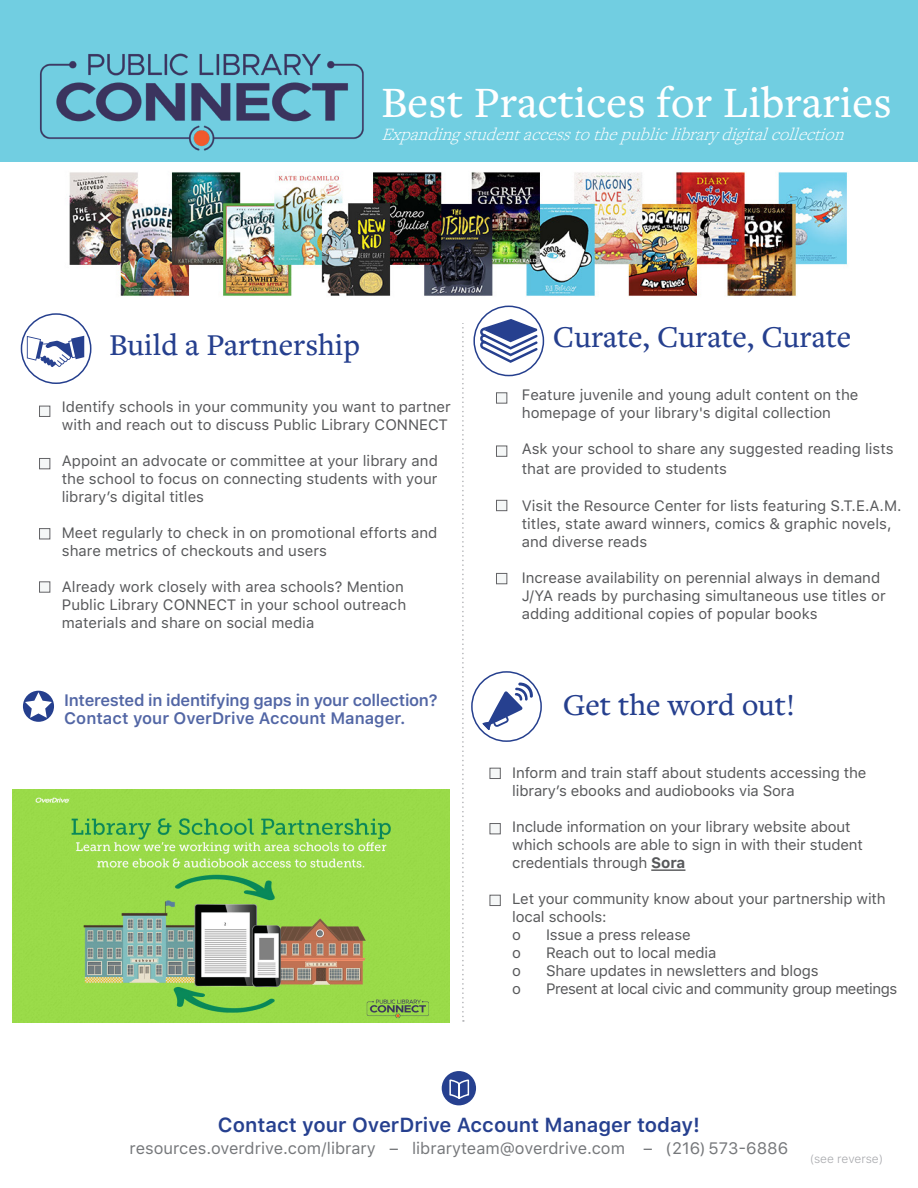
<style>
.page{position:relative;width:918px;height:1188px;background:#fff}
.page>*{position:absolute;margin:0;border:0;box-sizing:border-box;transform-origin:0 0}
.t1{font:500 45px "Freight Text Pro";letter-spacing:.005em;color:#fff}
.t2{font:500 31.5px "Freight Text Pro";color:#253f8e}
.t3{font:600 20.25px "SFUI Text";color:#26408f}
.t4{font:italic 300 18px "Freight Text Pro";color:#fff}
.t5{font:600 16.5px/18px "SFUI Text";letter-spacing:-.02em;color:#5266a5}
.t6{font:16.5px "SFUI Text";color:#76787b}
.t7{font:15px/18px "SFUI Text";color:#57585a}
.t8{font:15px "SFUI Text";letter-spacing:-.03em;color:#57585a}
.t9{font:300 12px "SFUI Text";letter-spacing:-.005em;color:#a8a9ad}
.s1{font-weight:700}
</style>
<div class="page">
<svg style="left:462px;top:323px;width:2px;height:699px"></svg>
<hr style="left:651px;top:869px;width:34px;height:2px;background:#57585a">
<div style="left:496px;top:393px;width:11px;height:10px;background:#f5f7f7;border:1px solid #636366"></div>
<div style="left:496px;top:446px;width:11px;height:11px;background:#f5f7f7;border:1px solid #636366"></div>
<div style="left:496px;top:500px;width:11px;height:11px;background:#f5f7f7;border:1px solid #636366"></div>
<div style="left:496px;top:573px;width:11px;height:11px;background:#f5f7f7;border:1px solid #636366"></div>
<img style="left:62px;top:171px;width:785px;height:151px">
<img style="left:12px;top:789px;width:438px;height:234px">
<div style="left:0;top:0;width:918px;height:162px;background:#71cee1"></div>
<div style="left:490px;top:768px;width:10px;height:11px;background:#f5f7f7;border:1px solid #636366"></div>
<div style="left:490px;top:823px;width:10px;height:11px;background:#f5f7f7;border:1px solid #636366"></div>
<div style="left:490px;top:895px;width:10px;height:11px;background:#f5f7f7;border:1px solid #636366"></div>
<div style="left:442px;top:1071px;width:34px;height:34px;background:#26408f;border-radius:50%"></div>
<svg style="left:449px;top:1079px;width:21px;height:20px"></svg>
<div style="left:471px;top:671px;width:71px;height:71px;border:2px solid #253f8e;border-radius:50%"></div>
<svg style="left:482px;top:683px;width:51px;height:47px"></svg>
<div style="left:23px;top:691px;width:31px;height:31px;background:#253f8e;border-radius:50%"></div>
<svg style="left:25px;top:692px;width:27px;height:26px"></svg>
<div style="left:39px;top:406px;width:11px;height:11px;background:#f5f7f7;border:1px solid #636366"></div>
<div style="left:39px;top:458px;width:11px;height:11px;background:#f5f7f7;border:1px solid #636366"></div>
<div style="left:39px;top:528px;width:11px;height:11px;background:#f5f7f7;border:1px solid #636366"></div>
<div style="left:39px;top:582px;width:11px;height:10px;background:#f5f7f7;border:1px solid #636366"></div>
<img style="left:40px;top:53px;width:343px;height:123px">
<div style="left:473px;top:306px;width:71px;height:70px;border:2px solid #253f8e;border-radius:50%"></div>
<svg style="left:480px;top:319px;width:58px;height:44px"></svg>
<div style="left:21px;top:313px;width:70px;height:71px;border:2px solid #253f8e;border-radius:50%"></div>
<svg style="left:27px;top:336px;width:57px;height:31px"></svg>
<p class="t1" style="left:381px;top:72px;width:512px">Best Practices for Libraries</p>
<p class="t4" style="left:382px;top:122px;width:470px">Expandingstudentaccesstothepubliclibrary digitalcollection</p>
<p class="t2" style="left:109px;top:324px;width:252px">Build a Partnership</p>
<p class="t2" style="left:553px;top:316px;width:300px">Curate, Curate, Curate</p>
<p class="t7" style="left:62px;top:397px;width:391px">Identify schools in your community you want to partner with and reach out to discuss Public Library CONNECT</p>
<p class="t7" style="left:62px;top:451px;width:378px;text-align:justify">Appoint an advocate or committee at your library and the school to focus on connecting students with your library’s digital titles</p>
<p class="t7" style="left:62px;top:523px;width:377px">Meet regularly to check in on promotional efforts and share metrics of checkouts and users</p>
<p class="t7" style="left:62px;top:577px;width:346px">Already work closely with area schools? Mention<br>Public Library CONNECT in your school outreach materials and share on social media</p>
<p class="t5" style="left:64px;top:690px;width:375px">Interested in identifying gaps in your collection?<br>Contact your OverDrive Account Manager.</p>
<p class="t7" style="left:522px;top:385px;width:338px">Feature juvenile and young adult content on the homepage of your library's digital collection</p>
<p class="t7" style="left:522px;top:439px;width:373px;line-height:19.5px">Ask your school to share any suggested reading lists that are provided to students</p>
<p class="t7" style="left:522px;top:496px;width:381px">Visit the Resource Center for lists featuring S.T.E.A.M. titles, state award winners, comics &amp; graphic novels, and diverse reads</p>
<p class="t7" style="left:522px;top:568px;width:366px">Increase availability on perennial always in demand<br>J/YA reads by purchasing simultaneous use titles or adding additional copies of popular books</p>
<p class="t2" style="left:563px;top:684px;width:234px">Get the word out!</p>
<p class="t7" style="left:512px;top:763px;width:356px">Inform and train staff about students accessing the library’s ebooks and audiobooks via Sora</p>
<p class="t7" style="left:512px;top:817px;width:352px">Include information on your library website about which schools are able to sign in with their student credentials through <span class="s1">Sora</span></p>
<p class="t7" style="left:512px;top:889px;width:375px">Let your community know about your partnership with local schools:</p>
<p class="t7" style="left:512px;top:925px;width:10px">o</p>
<p class="t7" style="left:546px;top:925px;width:146px">Issue a press release</p>
<p class="t7" style="left:512px;top:943px;width:10px">o</p>
<p class="t7" style="left:546px;top:943px;width:172px">Reach out to local media</p>
<p class="t7" style="left:512px;top:961px;width:10px">o</p>
<p class="t7" style="left:546px;top:961px;width:274px">Share updates in newsletters and blogs</p>
<p class="t7" style="left:512px;top:979px;width:10px">o</p>
<p class="t8" style="left:546px;top:978px;width:353px">Present at local civic and community group meetings</p>
<p class="t3" style="left:218px;top:1110px;width:484px">Contact your OverDrive Account Manager today!</p>
<p class="t6" style="left:130px;top:1137px;width:660px">resources.overdrive.com/library – libraryteam@overdrive.com – (216) 573-6886</p>
<p class="t9" style="left:810px;top:1150px;width:74px">(see reverse)</p>
</div>
